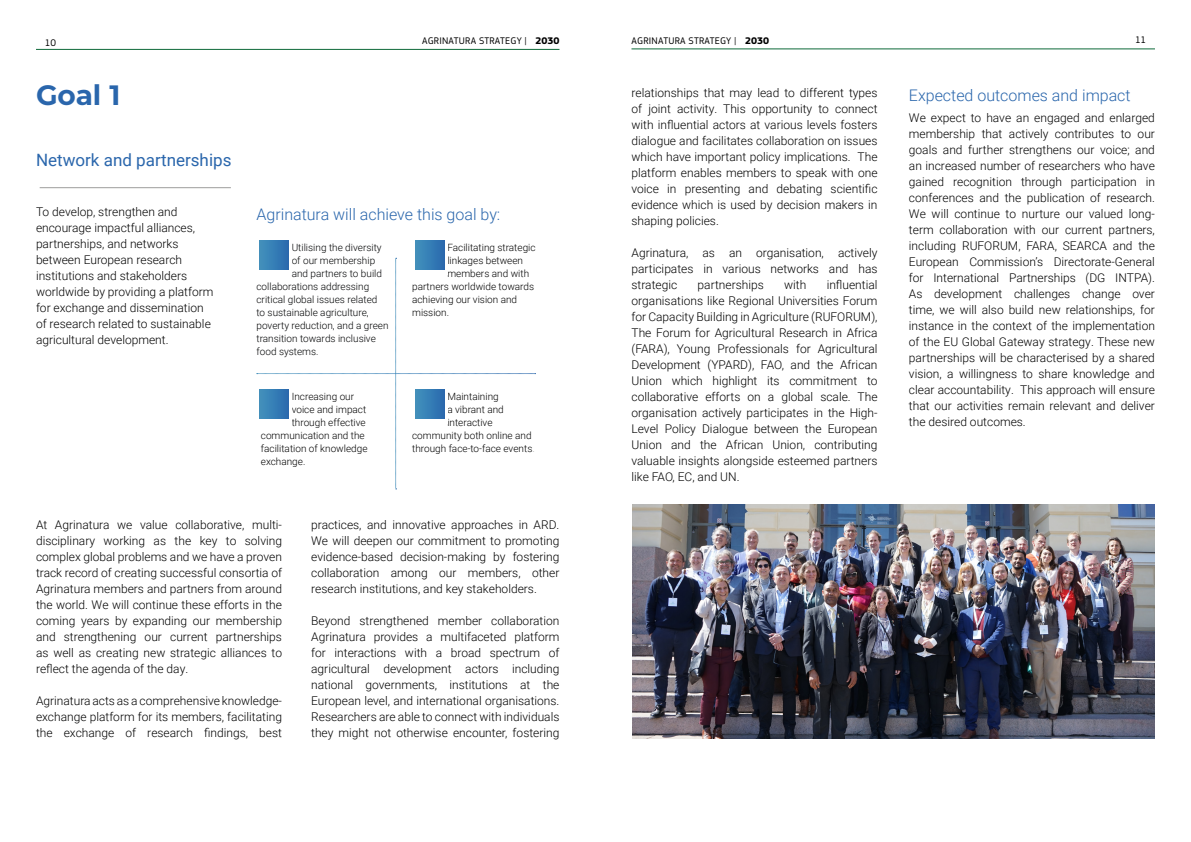
<style>
.page{position:relative;width:1191px;height:842px;background:#fff}
.page>*{position:absolute;margin:0;border:0;box-sizing:border-box;transform-origin:0 0}
.t1{font:700 28px "Montserrat";color:#2a66ac}
.t2{font:17px "Roboto";color:#2a66ac}
.t3{font:300 16px "Roboto";color:#2a66ac}
.t4{font:300 12px/16px "Roboto";color:#000;text-align:justify}
.t5{font:300 10px "Roboto";color:#000}
.t6{font:300 10px "Roboto";color:#030405}
.t7{font:10px "EC Square Sans Pro";letter-spacing:.02em;color:#000}
.s1{font-weight:700}
.s2{color:#9d9d9c}
</style>
<div class="page">
<hr style="left:36px;top:49px;width:523px;height:1px;background:#0e6939">
<hr style="left:631px;top:48px;width:524px;height:1px;background:#0e6939">
<svg style="left:257px;top:258px;width:278px;height:232px"></svg>
<hr style="left:40px;top:187px;width:191px;height:1px;background:#9d9d9c">
<svg style="left:257px;top:240px;width:35px;height:34px"></svg>
<div style="left:260px;top:241px;width:28px;height:28px;background:linear-gradient(to right,#4291bd,#2b6caf)"></div>
<svg style="left:412px;top:240px;width:35px;height:34px"></svg>
<svg style="left:415px;top:241px;width:29px;height:28px"></svg>
<svg style="left:412px;top:385px;width:35px;height:39px"></svg>
<svg style="left:415px;top:390px;width:29px;height:28px"></svg>
<svg style="left:257px;top:385px;width:35px;height:39px"></svg>
<div style="left:260px;top:390px;width:28px;height:28px;background:linear-gradient(to right,#4291bd,#2b6caf)"></div>
<img style="left:632px;top:504px;width:523px;height:234px">
<p class="t7" style="left:45px;top:37px;width:13px">10</p>
<p class="t7" style="left:422px;top:34px;width:139px">AGRINATURA STRATEGY | <span class="s1">2030</span></p>
<p class="t7" style="left:631px;top:34px;width:139px">AGRINATURA STRATEGY | <span class="s1">2030</span></p>
<p class="t7" style="left:1135px;top:34px;width:13px">11</p>
<h1 class="t1" style="left:36px;top:75px;width:86px">Goal 1</h1>
<h2 class="t2" style="left:36px;top:148px;width:197px">Network and partnerships</h2>
<p class="t4" style="left:36px;top:203px;width:179px;text-align:left">To develop, strengthen and encourage impactful alliances, partnerships, and networks between European research institutions and stakeholders worldwide by providing a platform for exchange and dissemination of research related to sustainable agricultural development.</p>
<h3 class="t3" style="left:256px;top:203px;width:245px">Agrinatura will achieve this goal by:</h3>
<p class="t6" style="left:292px;top:240px;width:91px">Utilising the diversity</p>
<p class="t6" style="left:292px;top:253px;width:85px">of our membership</p>
<p class="t6" style="left:292px;top:266px;width:92px">and partners to build</p>
<p class="t6" style="left:256px;top:279px;width:114px">collaborations addressing</p>
<p class="t6" style="left:256px;top:292px;width:122px">critical global issues related</p>
<p class="t6" style="left:256px;top:305px;width:114px">to sustainable agriculture,</p>
<p class="t6" style="left:256px;top:318px;width:134px">poverty reduction, and a green</p>
<p class="t6" style="left:256px;top:331px;width:121px">transition towards inclusive</p>
<p class="t6" style="left:256px;top:344px;width:64px">food systems.</p>
<p class="t5" style="left:292px;top:390px;width:64px">Increasing our</p>
<p class="t5" style="left:292px;top:403px;width:76px">voice and impact</p>
<p class="t5" style="left:292px;top:416px;width:76px">through effective</p>
<p class="t5" style="left:261px;top:429px;width:105px">communication and the</p>
<p class="t5" style="left:261px;top:442px;width:108px">facilitation of knowledge</p>
<p class="t5" style="left:261px;top:455px;width:46px">exchange.</p>
<p class="t5" style="left:447px;top:240px;width:90px">Facilitating strategic</p>
<p class="t5" style="left:447px;top:253px;width:77px">linkages between</p>
<p class="t5" style="left:447px;top:266px;width:83px">members and with</p>
<p class="t5" style="left:412px;top:279px;width:124px">partners worldwide towards</p>
<p class="t5" style="left:412px;top:292px;width:107px">achieving our vision and</p>
<p class="t5" style="left:412px;top:305px;width:38px">mission.</p>
<p class="t5" style="left:447px;top:390px;width:53px">Maintaining</p>
<p class="t5" style="left:447px;top:403px;width:58px">a vibrant and</p>
<p class="t5" style="left:447px;top:416px;width:47px">interactive</p>
<p class="t5" style="left:412px;top:429px;width:121px">community both online and</p>
<p class="t5" style="left:412px;top:442px;width:124px">through face-to-face events<span class="s2">.</span></p>
<p class="t4" style="left:36px;top:516px;width:247px">At Agrinatura we value collaborative, multi&shy;disciplinary working as the key to solving complex global problems and we have a proven track record of creating successful consortia of Agrinatura members and partners from around the world. We will continue these efforts in the coming years by expanding our membership and strengthening our current partnerships as well as creating new strategic alliances to reflect the agenda of the day.</p>
<p class="t4" style="left:36px;top:692px;width:247px">Agrinatura acts as a comprehensive knowledge&shy;exchange platform for its members, facilitating the exchange of research findings, best</p>
<p class="t4" style="left:311px;top:516px;width:250px">practices, and innovative approaches in ARD.<br>We will deepen our commitment to promoting evidence-based decision-making by fostering collaboration among our members, other research institutions, and key stakeholders.</p>
<p class="t4" style="left:311px;top:612px;width:250px">Beyond strengthened member collaboration Agrinatura provides a multifaceted platform for interactions with a broad spectrum of agricultural development actors including national governments, institutions at the European level, and international organisations.<br>Researchers are able to connect with individuals they might not otherwise encounter, fostering</p>
<p class="t4" style="left:631px;top:84px;width:247px">relationships that may lead to different types of joint activity. This opportunity to connect with influential actors at various levels fosters dialogue and facilitates collaboration on issues which have important policy implications. The platform enables members to speak with one voice in presenting and debating scientific evidence which is used by decision makers in shaping policies.</p>
<p class="t4" style="left:631px;top:244px;width:247px">Agrinatura, as an organisation, actively participates in various networks and has strategic</p>
<p class="t4" style="left:631px;top:276px;width:247px;text-indent:195px">influential organisations like Regional Universities Forum for Capacity Building in Agriculture (RUFORUM), The Forum for Agricultural Research in Africa (FARA), Young Professionals for Agricultural Development (YPARD), FAO, and the African Union which highlight its commitment to collaborative efforts on a global scale. The organisation actively participates in the High-Level Policy Dialogue between the European Union and the African Union, contributing valuable insights alongside esteemed partners like FAO, EC, and UN.</p>
<p class="t4" style="left:697px;top:276px;width:68px">partnerships</p>
<p class="t4" style="left:784px;top:276px;width:24px">with</p>
<h3 class="t3" style="left:909px;top:84px;width:223px">Expected outcomes and impact</h3>
<p class="t4" style="left:909px;top:110px;width:247px">We expect to have an engaged and enlarged membership that actively contributes to our goals and further strengthens our voice; and an increased number of researchers who have gained recognition through participation in conferences and the publication of research.<br>We will continue to nurture our valued long&shy;term collaboration with our current partners, including RUFORUM, FARA, SEARCA and the European Commission’s Directorate-General for International Partnerships (DG INTPA).<br>As development challenges change over time, we will also build new relationships, for instance in the context of the implementation of the EU Global Gateway strategy. These new partnerships will be characterised by a shared vision, a willingness to share knowledge and clear accountability. This approach will ensure that our activities remain relevant and deliver the desired outcomes.</p>
</div>
